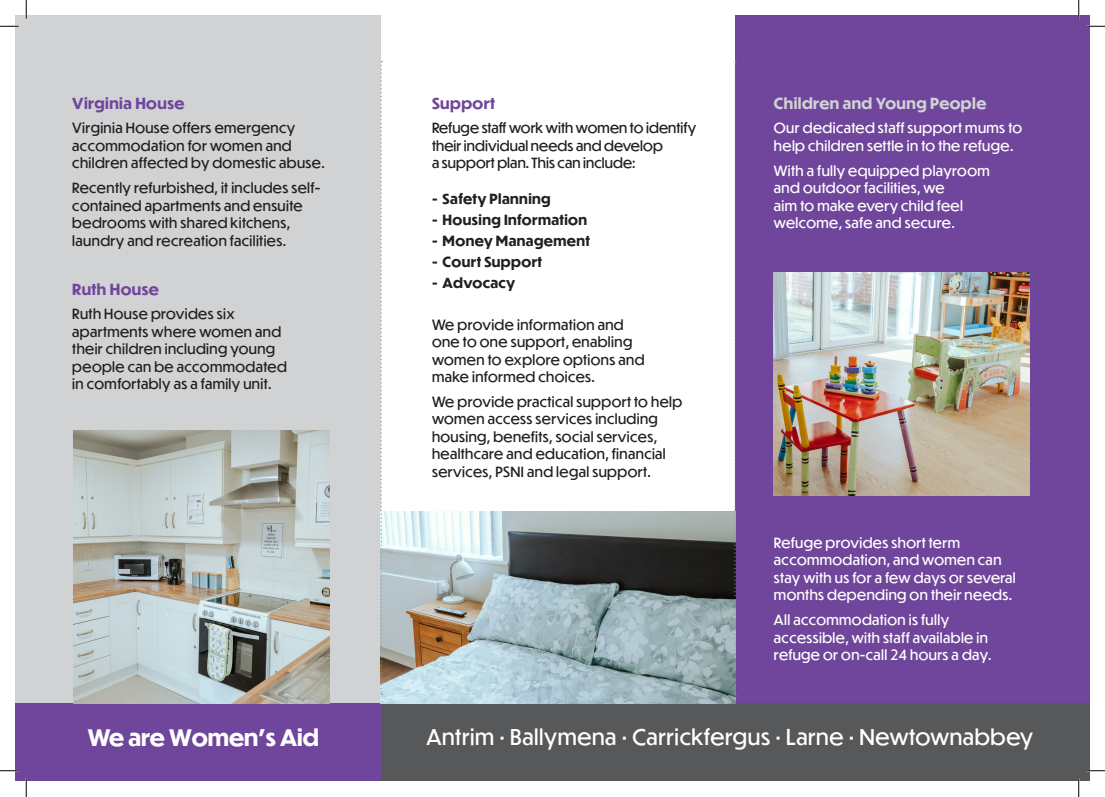
<style>
.page{position:relative;width:1105px;height:797px;background:#fff}
.page>*{position:absolute;margin:0;border:0;box-sizing:border-box;transform-origin:0 0}
.t1{font:700 22.5px "Dunbar Tall";color:#fff}
.t2{font:21.25px "Dunbar Tall";letter-spacing:.03em;color:#fff}
.t3{font:700 15px "Dunbar Tall";letter-spacing:.03em;color:#70469c}
.t4{font:700 15px "Dunbar Tall";letter-spacing:.03em;color:#d1d2d4}
.t5{font:13.75px/17.5px "Dunbar Tall";letter-spacing:.03em;color:#231f20}
.t6{font:13.75px/17.5px "Dunbar Tall";letter-spacing:.03em;color:#fff}
.t7{font:13.75px/17.5px "Dunbar Tall";letter-spacing:.01em;color:#231f20}
.t8{font:700 13.75px "Dunbar Tall";letter-spacing:.03em;color:#231f20}
</style>
<div class="page">
<div style="left:735px;top:16px;width:354px;height:754px;background:#70469c"></div>
<div style="left:16px;top:16px;width:365px;height:754px;background:#d1d2d4"></div>
<div style="left:16px;top:703px;width:365px;height:78px;background:#70469c"></div>
<div style="left:381px;top:703px;width:708px;height:78px;background:#57585a"></div>
<img style="left:74px;top:430px;width:255px;height:273px">
<img style="left:774px;top:273px;width:256px;height:223px">
<img style="left:381px;top:512px;width:354px;height:191px">
<svg style="left:734px;top:61px;width:2px;height:634px"></svg>
<svg style="left:381px;top:61px;width:1px;height:634px"></svg>
<svg style="left:0;top:25px;width:19px;height:2px"></svg>
<svg style="left:1086px;top:25px;width:19px;height:2px"></svg>
<svg style="left:0;top:770px;width:19px;height:1px"></svg>
<svg style="left:1087px;top:770px;width:18px;height:1px"></svg>
<svg style="left:25px;top:0;width:2px;height:19px"></svg>
<svg style="left:25px;top:778px;width:2px;height:19px"></svg>
<svg style="left:1078px;top:0;width:1px;height:19px"></svg>
<svg style="left:1078px;top:779px;width:1px;height:18px"></svg>
<p class="t3" style="left:72px;top:92px;width:114px">Virginia House</p>
<p class="t5" style="left:72px;top:119px;width:254px">Virginia House offers emergency accommodation for women and children affected by domestic abuse.</p>
<p class="t5" style="left:72px;top:179px;width:250px">Recently refurbished, it includes self&shy;contained apartments and ensuite bedrooms with shared kitchens, laundry and recreation facilities.</p>
<p class="t3" style="left:72px;top:278px;width:88px">Ruth House</p>
<p class="t5" style="left:72px;top:305px;width:216px">Ruth House provides six apartments where women and their children including young people can be accommodated in comfortably as a family unit.</p>
<p class="t3" style="left:432px;top:92px;width:64px">Support</p>
<p class="t7" style="left:432px;top:119px;width:265px">Refuge staff work with women to identify their individual needs and develop<br>a support plan. This can include:</p>
<p class="t8" style="left:432px;top:188px;width:120px">- Safety Planning</p>
<p class="t8" style="left:432px;top:209px;width:157px">- Housing Information</p>
<p class="t8" style="left:432px;top:230px;width:160px">- Money Management</p>
<p class="t8" style="left:432px;top:251px;width:112px">- Court Support</p>
<p class="t8" style="left:432px;top:272px;width:85px">- Advocacy</p>
<p class="t5" style="left:432px;top:315px;width:214px">We provide information and one to one support, enabling women to explore options and make informed choices.</p>
<p class="t5" style="left:432px;top:392px;width:252px">We provide practical support to help women access services including housing, benefits, social services, healthcare and education, financial services, PSNI and legal support.</p>
<p class="t4" style="left:774px;top:92px;width:214px">Children and Young People</p>
<p class="t6" style="left:774px;top:119px;width:250px">Our dedicated staff support mums to help children settle in to the refuge.</p>
<p class="t6" style="left:774px;top:161px;width:217px">With a fully equipped playroom and outdoor facilities, we<br>aim to make every child feel welcome, safe and secure.</p>
<p class="t6" style="left:774px;top:533px;width:243px">Refuge provides short term accommodation, and women can stay with us for a few days or several months depending on their needs.</p>
<p class="t6" style="left:774px;top:610px;width:219px">All accommodation is fully accessible, with staff available in refuge or on-call 24 hours a day.</p>
<p class="t1" style="left:88px;top:720px;width:233px">We are Women’s Aid</p>
<p class="t2" style="left:426px;top:721px;width:608px">Antrim • Ballymena • Carrickfergus • Larne • Newtownabbey</p>
</div>
